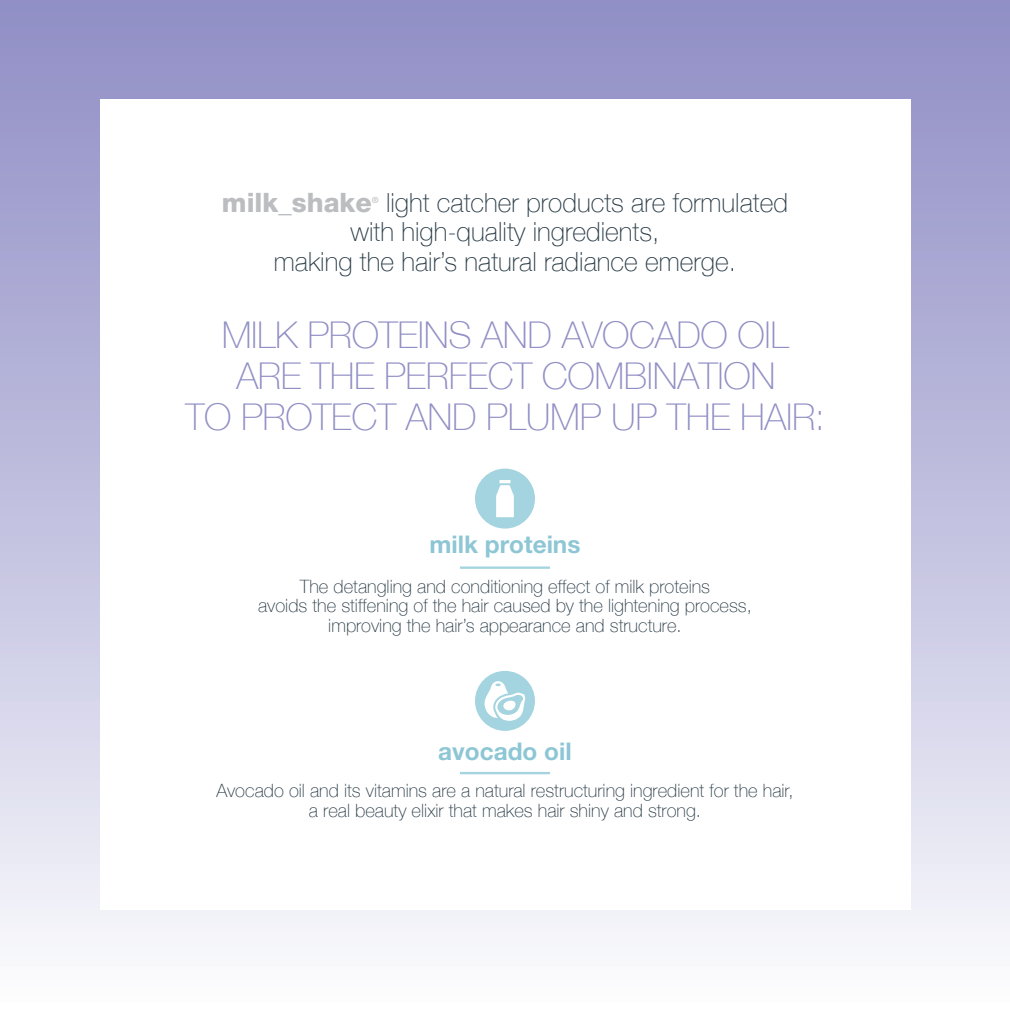
<style>
.page{position:relative;width:1010px;height:1010px;background:#fff}
.page>*{position:absolute;margin:0;border:0;box-sizing:border-box;transform-origin:0 0}
.t1{font:100 36.9px/40.9px "Helvetica Neue";letter-spacing:-.01em;color:#918fc5;text-align:center}
.t2{font:800 26.78px "Helvetica Neue LT Std";color:#bcbdc0}
.t3{font:100 26.32px "Helvetica Neue";color:#293b46}
.t4{font:700 24.3px "Helvetica Neue LT Pro";color:#8dc6d4}
.t5{font:100 18.45px/19.3px "Helvetica Neue";color:#293b46;text-align:center}
.t6{font:500 8.55px "Helvetica Neue LT Pro";color:#bcbdc0}
</style>
<div class="page">
<div style="left:0;top:0;width:1010px;height:1010px;background:linear-gradient(to bottom,#8e8cc4,#fafafd)"></div>
<div style="left:100px;top:99px;width:810px;height:810px;background:#fff"></div>
<svg style="left:475px;top:671px;width:60px;height:60px"></svg>
<hr style="left:460px;top:772px;width:90px;height:2px;background:#a4d4df">
<svg style="left:475px;top:468px;width:60px;height:60px"></svg>
<hr style="left:460px;top:566px;width:90px;height:3px;background:#a4d4df">
<h2 class="t2" style="left:222px;top:186px;width:151px">milk_shake</h2>
<p class="t6" style="left:372px;top:195px;width:8px">®</p>
<h3 class="t3" style="left:386px;top:182px;width:403px">light catcher products are formulated</h3>
<h3 class="t3" style="left:350px;top:212px;width:310px">with high-quality ingredients,</h3>
<h3 class="t3" style="left:274px;top:241px;width:464px">making the hair’s natural radiance emerge.</h3>
<h1 class="t1" style="left:185px;top:312px;width:641px">MILK PROTEINS AND AVOCADO OIL<br>ARE THE PERFECT COMBINATION<br>TO PROTECT AND PLUMP UP THE HAIR:</h1>
<h3 class="t4" style="left:429px;top:529px;width:152px">milk proteins</h3>
<p class="t5" style="left:258px;top:576px;width:495px">The detangling and conditioning effect of milk proteins<br>avoids the stiffening of the hair caused by the lightening process, improving the hair’s appearance and structure.</p>
<h3 class="t4" style="left:438px;top:736px;width:135px">avocado oil</h3>
<p class="t5" style="left:216px;top:780px;width:578px">Avocado oil and its vitamins are a natural restructuring ingredient for the hair, a real beauty elixir that makes hair shiny and strong.</p>
</div>
